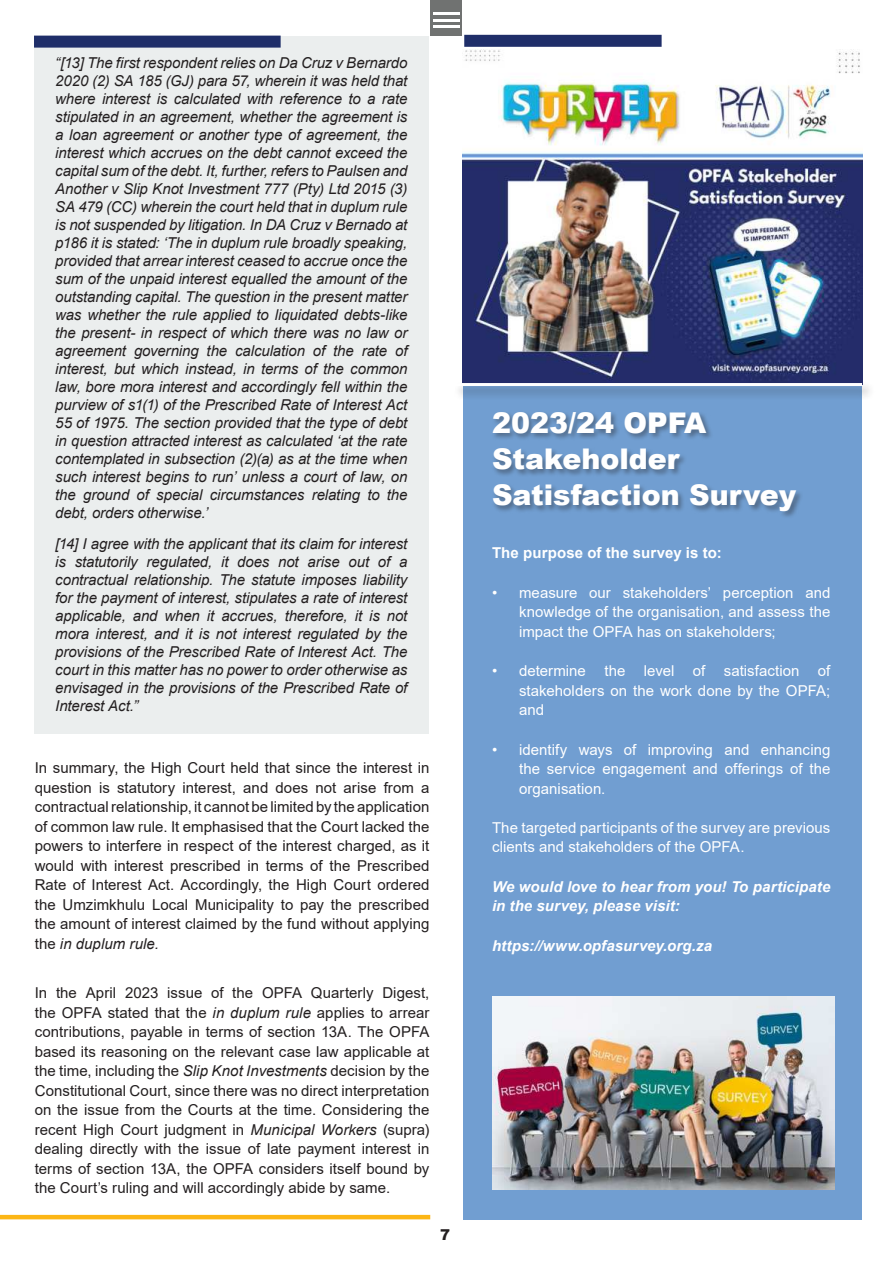
<style>
.page{position:relative;width:893px;height:1263px;background:#fff}
.page>*{position:absolute;margin:0;border:0;box-sizing:border-box;transform-origin:0 0}
.t1{font:900 28.5px/36px "Arial";color:#fff}
.t2{font:italic 15px/18px "Arial";letter-spacing:-.01em;color:#231f20;text-align:justify}
.t3{font:15px/19.5px "Arial";letter-spacing:.005em;color:#231f20;text-align:justify}
.t4{font:15px/19.5px "Arial";letter-spacing:.005em;color:#fff;text-align:justify}
.t5{font:italic 700 15px/19.5px "Arial";letter-spacing:.005em;color:#fff}
.t6{font:700 15px "Arial";letter-spacing:.01em;color:#fff}
.t7{font:900 15px "Arial";color:#231f20}
.s1{font-style:italic}
</style>
<div class="page">
<div style="left:431px;top:0;width:31px;height:36px;background:#707271"></div>
<div style="left:34px;top:36px;width:395px;height:697px;background:#ebeeee"></div>
<div style="left:34px;top:36px;width:247px;height:12px;background:#1f2e69"></div>
<div style="left:464px;top:35px;width:198px;height:12px;background:#1f2e69"></div>
<div style="left:463px;top:363px;width:399px;height:856px;background:#719ed1"></div>
<div style="left:491px;top:411px;width:312px;height:107px;background:#231f20;opacity:.4"></div>
<svg style="left:0;top:733px;width:431px;height:487px"></svg>
<img style="left:463px;top:50px;width:399px;height:331px">
<div style="left:452px;top:381px;width:424px;height:19px;background:#231f20;opacity:.4"></div>
<hr style="left:454px;top:383px;width:408px;height:3px;background:#fff">
<img style="left:492px;top:996px;width:342px;height:193px">
<hr style="left:433px;top:19px;width:27px;height:2px;background:#fff">
<hr style="left:433px;top:25px;width:27px;height:3px;background:#fff">
<hr style="left:433px;top:13px;width:27px;height:2px;background:#fff">
<p class="t2" style="left:55px;top:55px;width:354px">“[13] The first respondent relies on Da Cruz v Bernardo 2020 (2) SA 185 (GJ) para 57, wherein it was held that where interest is calculated with reference to a rate stipulated in an agreement, whether the agreement is a loan agreement or another type of agreement, the interest which accrues on the debt cannot exceed the capital sum of the debt. It, further, refers to Paulsen and Another v Slip Knot Investment 777 (Pty) Ltd 2015 (3)<br>SA 479 (CC) wherein the court held that in duplum rule is not suspended by litigation. In DA Cruz v Bernado at p186 it is stated: ‘The in duplum rule broadly speaking, provided that arrear interest ceased to accrue once the sum of the unpaid interest equalled the amount of the outstanding capital. The question in the present matter was whether the rule applied to liquidated debts-like the present- in respect of which there was no law or agreement governing the calculation of the rate of interest, but which instead, in terms of the common law, bore mora interest and accordingly fell within the purview of s1(1) of the Prescribed Rate of Interest Act 55 of 1975. The section provided that the type of debt in question attracted interest as calculated ‘at the rate contemplated in subsection (2)(a) as at the time when such interest begins to run’ unless a court of law, on the ground of special circumstances relating to the debt, orders otherwise.’</p>
<p class="t2" style="left:55px;top:534px;width:354px">[14] I agree with the applicant that its claim for interest is statutorily regulated, it does not arise out of a contractual relationship. The statute imposes liability for the payment of interest, stipulates a rate of interest applicable, and when it accrues, therefore, it is not mora interest, and it is not interest regulated by the provisions of the Prescribed Rate of Interest Act. The court in this matter has no power to order otherwise as envisaged in the provisions of the Prescribed Rate of Interest Act.”</p>
<p class="t3" style="left:35px;top:760px;width:396px">In summary, the High Court held that since the interest in question is statutory interest, and does not arise from a contractual relationship, it cannot be limited by the application of common law rule. It emphasised that the Court lacked the powers to interfere in respect of the interest charged, as it would with interest prescribed in terms of the Prescribed Rate of Interest Act. Accordingly, the High Court ordered the Umzimkhulu Local Municipality to pay the prescribed the amount of interest claimed by the fund without applying the <span class="s1">in duplum rule.</span></p>
<p class="t3" style="left:35px;top:984px;width:396px">In the April 2023 issue of the OPFA Quarterly Digest, the OPFA stated that the <span class="s1">in duplum rule</span> applies to arrear contributions, payable in terms of section 13A. The OPFA based its reasoning on the relevant case law applicable at the time, including the <span class="s1">Slip Knot Investments</span> decision by the Constitutional Court, since there was no direct interpretation on the issue from the Courts at the time. Considering the recent High Court judgment in <span class="s1">Municipal Workers</span> (supra) dealing directly with the issue of late payment interest in terms of section 13A, the OPFA considers itself bound by the Court’s ruling and will accordingly abide by same.</p>
<p class="t7" style="left:440px;top:1229px;width:12px">7</p>
<h1 class="t1" style="left:492px;top:408px;width:306px">2023/24 OPFA<br>Stakeholder<br>Satisfaction Survey</h1>
<p class="t6" style="left:492px;top:547px;width:231px">The purpose of the survey is to:</p>
<p class="t4" style="left:519px;top:584px;width:313px;text-indent:-27px">• measure our stakeholders’ perception and knowledge of the organisation, and assess the impact the OPFA has on stakeholders;</p>
<p class="t4" style="left:519px;top:662px;width:313px;text-indent:-27px">• determine the level of satisfaction of stakeholders on the work done by the OPFA; and</p>
<p class="t4" style="left:519px;top:741px;width:313px;text-indent:-27px">• identify ways of improving and enhancing the service engagement and offerings of the organisation.</p>
<p class="t4" style="left:492px;top:819px;width:340px">The targeted participants of the survey are previous clients and stakeholders of the OPFA.</p>
<p class="t5" style="left:492px;top:878px;width:340px">We would love to hear from you! To participate in the survey, please visit:</p>
<p class="t5" style="left:492px;top:937px;width:222px">https://www.opfasurvey.org.za</p>
</div>
